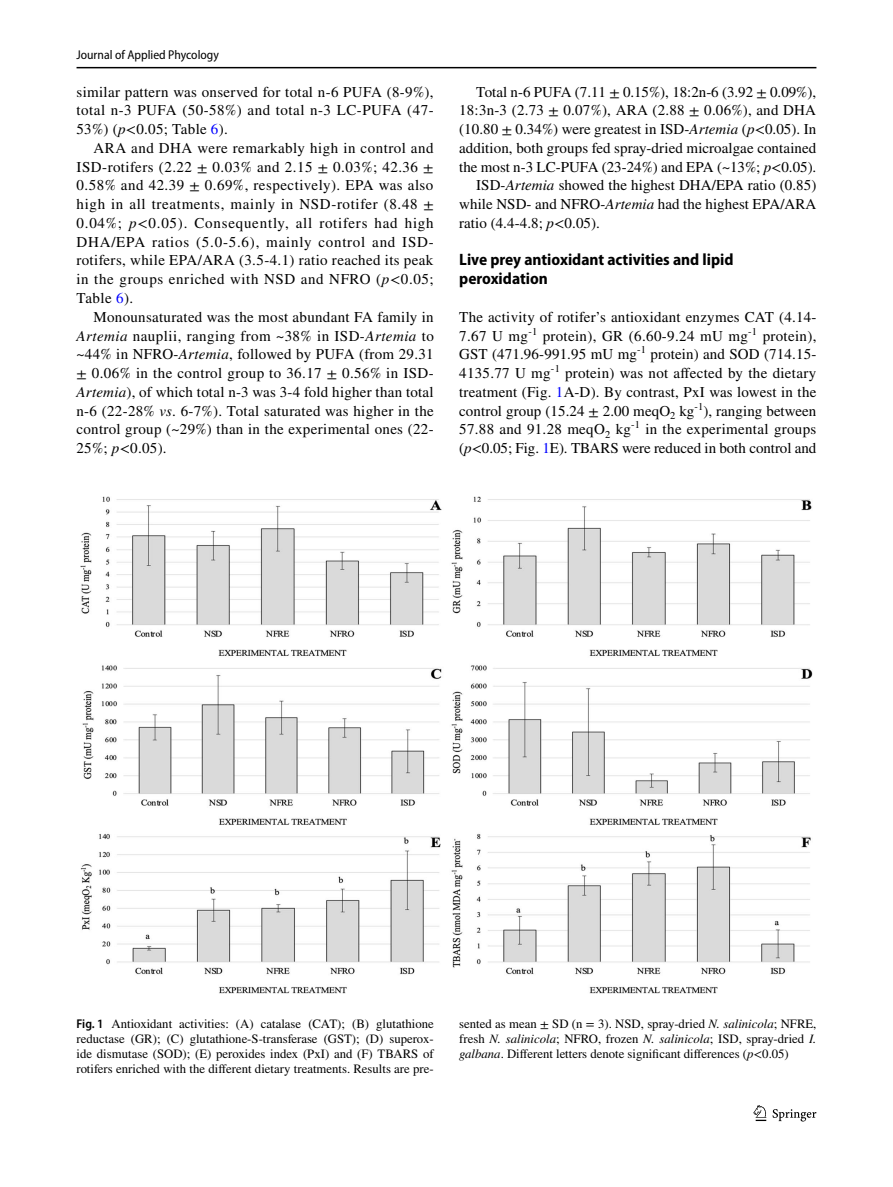
<style>
.page{position:relative;width:893px;height:1187px;background:#fff}
.page>*{position:absolute;margin:0;border:0;box-sizing:border-box;transform-origin:0 0}
.t1{font:700 semi-condensed 16.5px/18.8px "Myriad Pro";color:#000}
.t2{font:15px/18.8px "STIX";letter-spacing:.005em;color:#000;text-align:justify}
.t3{font:12.75px/15px "STIX";color:#000;text-align:justify}
.t4{font:semi-condensed 12.75px "Myriad Pro";color:#000}
.s1{font-style:italic}
.s2{color:#00f}
.s3{font-family:"Myriad Pro";font-weight:600;font-stretch:semi-condensed}
</style>
<div class="page">
<hr style="left:77px;top:67px;width:739px;height:1px;background:#000">
<svg style="left:753px;top:1105px;width:13px;height:15px"></svg>
<svg style="left:773px;top:1109px;width:43px;height:12px"></svg>
<img style="left:81px;top:496px;width:731px;height:497px">
<p class="t4" style="left:77px;top:48px;width:144px">Journal of Applied Phycology</p>
<p class="t2" style="left:77px;top:83px;width:359px">similar pattern was onserved for total n-6 PUFA (8-9%), total n-3 PUFA (50-58%) and total n-3 LC-PUFA (47- 53%) (<span class="s1">p</span>&lt;0.05; Table <span class="s2">6</span>).</p>
<p class="t2" style="left:77px;top:139px;width:359px;text-indent:17px">ARA and DHA were remarkably high in control and ISD-rotifers (2.22 ± 0.03% and 2.15 ± 0.03%; 42.36 ± 0.58% and 42.39 ± 0.69%, respectively). EPA was also high in all treatments, mainly in NSD-rotifer (8.48 ± 0.04%; <span class="s1">p</span>&lt;0.05). Consequently, all rotifers had high DHA/EPA ratios (5.0-5.6), mainly control and ISD&shy;rotifers, while EPA/ARA (3.5-4.1) ratio reached its peak in the groups enriched with NSD and NFRO (<span class="s1">p</span>&lt;0.05; Table <span class="s2">6</span>).</p>
<p class="t2" style="left:77px;top:308px;width:359px;text-indent:17px">Monounsaturated was the most abundant FA family in <span class="s1">Artemia</span> nauplii, ranging from ~38% in ISD-<span class="s1">Artemia</span> to ~44% in NFRO-<span class="s1">Artemia</span>, followed by PUFA (from 29.31 ± 0.06% in the control group to 36.17 ± 0.56% in ISD-<span class="s1">Artemia</span>), of which total n-3 was 3-4 fold higher than total n-6 (22-28% <span class="s1">vs</span>. 6-7%). Total saturated was higher in the control group (~29%) than in the experimental ones (22- 25%; <span class="s1">p</span>&lt;0.05).</p>
<p class="t2" style="left:476px;top:83px;width:341px">Total n-6 PUFA (7.11 ± 0.15%), 18:2n-6 (3.92 ± 0.09%),</p>
<p class="t2" style="left:459px;top:102px;width:358px">18:3n-3 (2.73 ± 0.07%), ARA (2.88 ± 0.06%), and DHA</p>
<p class="t2" style="left:459px;top:121px;width:359px">(10.80 ± 0.34%) were greatest in ISD-<span class="s1">Artemia</span> (<span class="s1">p</span>&lt;0.05). In</p>
<p class="t2" style="left:459px;top:139px;width:359px">addition, both groups fed spray-dried microalgae contained</p>
<p class="t2" style="left:459px;top:158px;width:359px">the most n-3 LC-PUFA (23-24%) and EPA (~13%; <span class="s1">p</span>&lt;0.05).</p>
<p class="t2" style="left:476px;top:177px;width:342px">ISD-<span class="s1">Artemia</span> showed the highest DHA/EPA ratio (0.85)</p>
<p class="t2" style="left:459px;top:196px;width:359px">while NSD- and NFRO-<span class="s1">Artemia</span> had the highest EPA/ARA</p>
<p class="t2" style="left:459px;top:214px;width:142px">ratio (4.4-4.8; <span class="s1">p</span>&lt;0.05).</p>
<p class="t1" style="left:459px;top:251px;width:276px">Live prey antioxidant activities and lipid peroxidation</p>
<p class="t2" style="left:459px;top:308px;width:359px">The activity of rotifer’s antioxidant enzymes CAT (4.14- 7.67 U mg<sup>-1</sup> protein), GR (6.60-9.24 mU mg<sup>-1</sup> protein), GST (471.96-991.95 mU mg<sup>-1</sup> protein) and SOD (714.15- 4135.77 U mg<sup>-1</sup> protein) was not affected by the dietary treatment (Fig. <span class="s2">1</span>A-D). By contrast, PxI was lowest in the control group (15.24 ± 2.00 meqO<sub>2</sub> kg<sup>-1</sup>), ranging between 57.88 and 91.28 meqO<sub>2</sub> kg<sup>-1</sup> in the experimental groups (<span class="s1">p</span>&lt;0.05; Fig. <span class="s2">1</span>E). TBARS were reduced in both control and</p>
<p class="t3" style="left:77px;top:1017px;width:359px"><span class="s3">Fig. 1</span> Antioxidant activities: (A) catalase (CAT); (B) glutathione reductase (GR); (C) glutathione-S-transferase (GST); (D) superox&shy;ide dismutase (SOD); (E) peroxides index (PxI) and (F) TBARS of rotifers enriched with the different dietary treatments. Results are pre-</p>
<p class="t3" style="left:459px;top:1017px;width:359px">sented as mean ± SD (n = 3). NSD, spray-dried <span class="s1">N. salinicola</span>; NFRE, fresh <span class="s1">N. salinicola</span>; NFRO, frozen <span class="s1">N. salinicola</span>; ISD, spray-dried <span class="s1">I. galbana</span>. Different letters denote significant differences (<span class="s1">p</span>&lt;0.05)</p>
</div>
